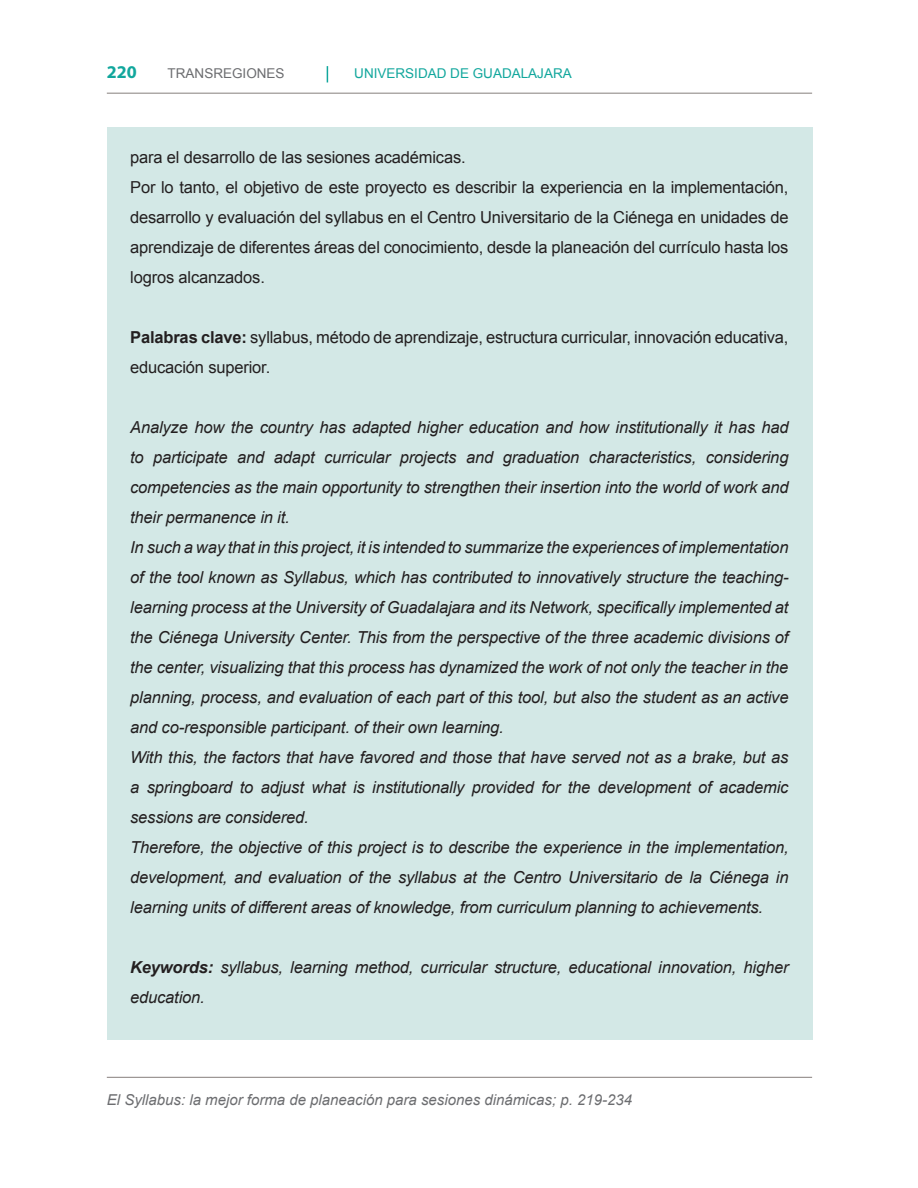
<style>
.page{position:relative;width:918px;height:1188px;background:#fff}
.page>*{position:absolute;margin:0;border:0;box-sizing:border-box;transform-origin:0 0}
.t1{font:700 18px "Myriad Pro";color:#12a79d}
.Resumen___Abstract{font:italic 16.5px/30px "Arial";letter-spacing:-.01em;color:#231f20;text-align:justify}
.Resumen___Abstract-2{font:16.5px/30px "Arial";letter-spacing:-.01em;color:#231f20;text-align:justify}
.Marcador_Título_Artículo{font:italic 15px "Arial";color:#6c6d70}
.t2{font:13.5px "Arial";color:#12a79d}
.t3{font:13.5px "Arial";color:#6c6d70}
.s1{font-weight:700}
</style>
<div class="page">
<svg style="left:327px;top:66px;width:1px;height:16px"></svg>
<hr style="left:107px;top:1077px;width:705px;height:1px;background:#867f7c">
<hr style="left:107px;top:93px;width:705px;height:1px;background:#867f7c">
<div style="left:107px;top:128px;width:705px;height:912px;background:#d3e8e6"></div>
<p class="t1" style="left:107px;top:61px;width:31px">220</p>
<p class="t3" style="left:168px;top:64px;width:119px">TRANSREGIONES</p>
<p class="t2" style="left:354px;top:64px;width:219px">UNIVERSIDAD DE GUADALAJARA</p>
<p class="Resumen___Abstract-2" style="left:130px;top:142px;width:337px">para el desarrollo de las sesiones académicas.</p>
<p class="Resumen___Abstract-2" style="left:130px;top:172px;width:660px">Por lo tanto, el objetivo de este proyecto es describir la experiencia en la implementación, desarrollo y evaluación del syllabus en el Centro Universitario de la Ciénega en unidades de aprendizaje de diferentes áreas del conocimiento, desde la planeación del currículo hasta los logros alcanzados.</p>
<p class="Resumen___Abstract-2" style="left:130px;top:322px;width:660px"><span class="s1">Palabras clave:</span> syllabus, método de aprendizaje, estructura curricular, innovación educativa, educación superior.</p>
<p class="Resumen___Abstract" style="left:130px;top:412px;width:660px">Analyze how the country has adapted higher education and how institutionally it has had to participate and adapt curricular projects and graduation characteristics, considering competencies as the main opportunity to strengthen their insertion into the world of work and their permanence in it.</p>
<p class="Resumen___Abstract" style="left:130px;top:532px;width:660px">In such a way that in this project, it is intended to summarize the experiences of implementation of the tool known as Syllabus, which has contributed to innovatively structure the teaching&shy;learning process at the University of Guadalajara and its Network, specifically implemented at the Ciénega University Center. This from the perspective of the three academic divisions of the center, visualizing that this process has dynamized the work of not only the teacher in the planning, process, and evaluation of each part of this tool, but also the student as an active and co-responsible participant. of their own learning.</p>
<p class="Resumen___Abstract" style="left:130px;top:742px;width:660px">With this, the factors that have favored and those that have served not as a brake, but as a springboard to adjust what is institutionally provided for the development of academic sessions are considered.</p>
<p class="Resumen___Abstract" style="left:130px;top:832px;width:660px">Therefore, the objective of this project is to describe the experience in the implementation, development, and evaluation of the syllabus at the Centro Universitario de la Ciénega in learning units of different areas of knowledge, from curriculum planning to achievements.</p>
<p class="Resumen___Abstract" style="left:130px;top:952px;width:660px"><span class="s1">Keywords:</span> syllabus, learning method, curricular structure, educational innovation, higher education.</p>
<p class="Marcador_Título_Artículo" style="left:107px;top:1090px;width:527px">El Syllabus: la mejor forma de planeación para sesiones dinámicas; p. 219-234</p>
</div>
